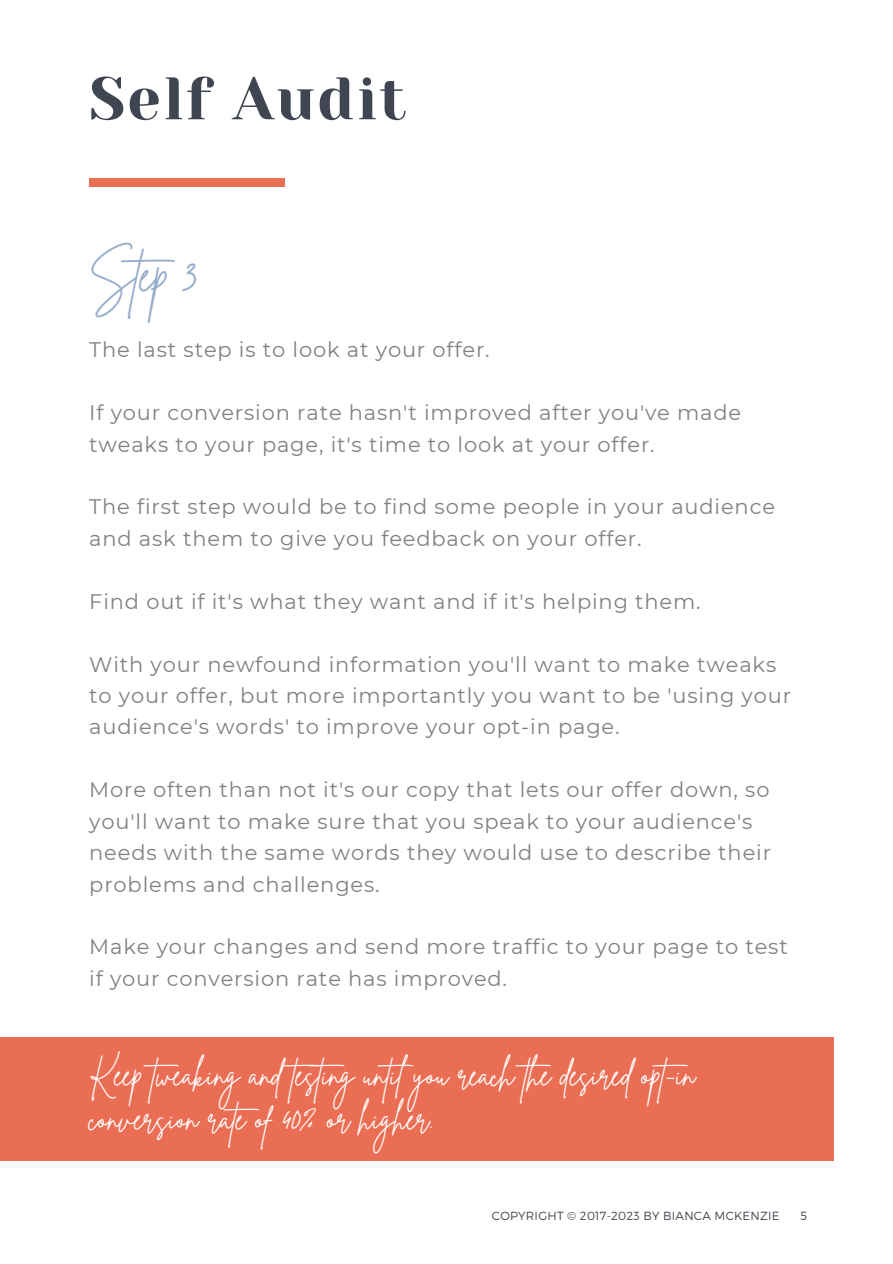
<style>
.page{position:relative;width:893px;height:1264px;background:#fff}
.page>*{position:absolute;margin:0;border:0;box-sizing:border-box;transform-origin:0 0}
.t1{font:59.85px "Yeseva One";letter-spacing:.04em;color:#3f4652}
.t2{font:48px "Brittany Signature";color:#96adcb}
.t3{font:31.5px/43.8px "Brittany Signature";color:#fff}
.t4{font:21px/31.3px "Montserrat";letter-spacing:.04em;color:#818181}
.t5{font:300 11.85px "Montserrat";letter-spacing:.02em;color:#3f4652}
</style>
<div class="page">
<div style="left:89px;top:178px;width:195px;height:8px;background:#ea6e54"></div>
<div style="left:0;top:1037px;width:833px;height:123px;background:#ea6e54"></div>
<p class="t1" style="left:89px;top:64px;width:318px">Self Audit</p>
<p class="t2" style="left:89px;top:243px;width:110px">Step 3</p>
<p class="t4" style="left:89px;top:334px;width:402px">The last step is to look at your offer.</p>
<p class="t4" style="left:89px;top:397px;width:653px">If your conversion rate hasn't improved after you've made tweaks to your page, it's time to look at your offer.</p>
<p class="t4" style="left:89px;top:491px;width:687px">The first step would be to find some people in your audience and ask them to give you feedback on your offer.</p>
<p class="t4" style="left:89px;top:585px;width:613px">Find out if it's what they want and if it's helping them.</p>
<p class="t4" style="left:89px;top:648px;width:703px">With your newfound information you'll want to make tweaks to your offer, but more importantly you want to be 'using your audience's words' to improve your opt-in page.</p>
<p class="t4" style="left:89px;top:774px;width:683px">More often than not it's our copy that lets our offer down, so you'll want to make sure that you speak to your audience's needs with the same words they would use to describe their problems and challenges.</p>
<p class="t4" style="left:89px;top:931px;width:700px">Make your changes and send more traffic to your page to test if your conversion rate has improved.</p>
<p class="t3" style="left:89px;top:1053px;width:608px">Keep tweaking and testing until you reach the desired opt-in conversion rate of 40% or higher.</p>
<p class="t5" style="left:492px;top:1208px;width:289px">COPYRIGHT © 2017-2023 BY BIANCA MCKENZIE</p>
<p class="t5" style="left:800px;top:1208px;width:8px">5</p>
</div>
